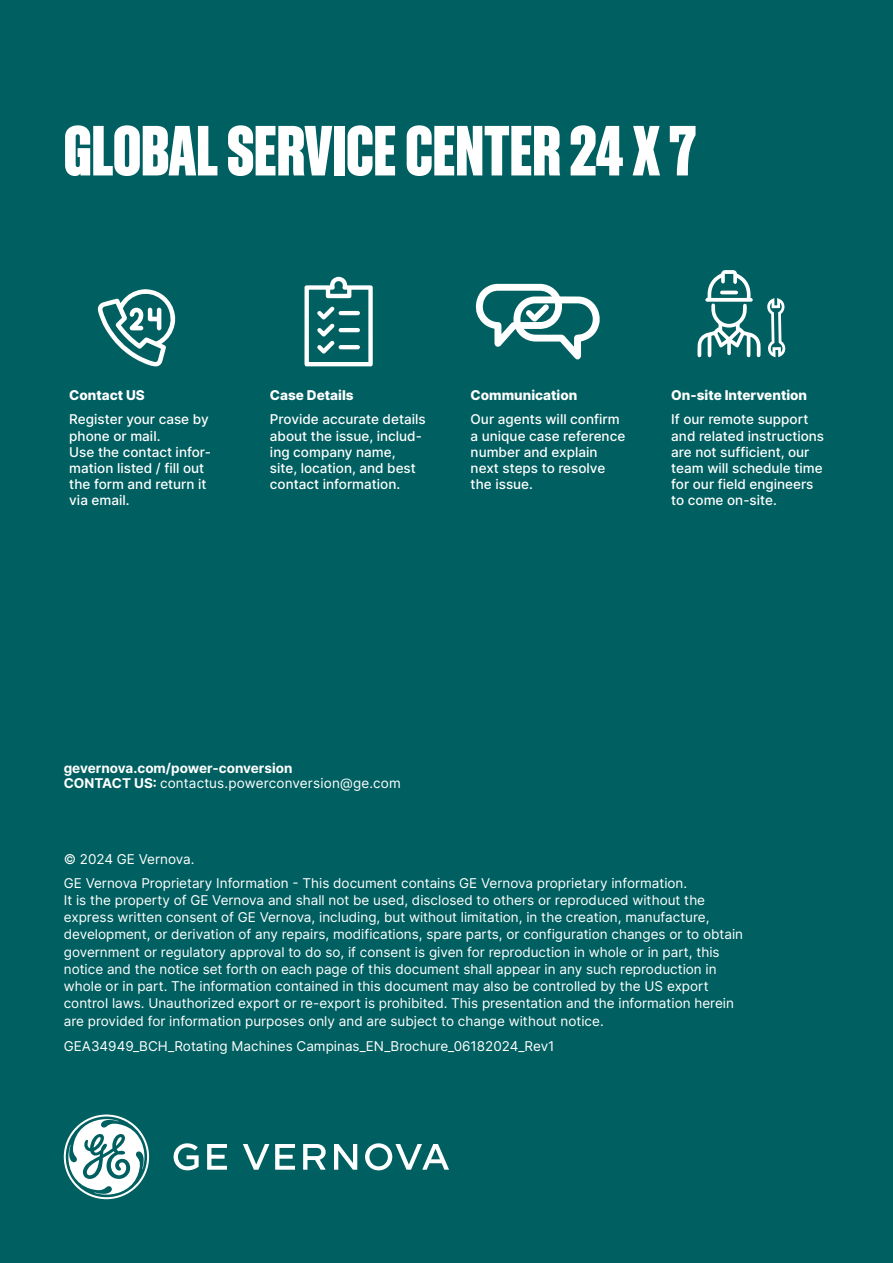
<style>
.page{position:relative;width:893px;height:1263px;background:#005f60}
.page>*{position:absolute;margin:0;border:0;box-sizing:border-box;transform-origin:0 0}
.t1{font:800 69px "Sons Condensed";color:#fff}
.t2{font:13.5px/17.2px "Inter";color:#fff}
.t3{font:500 13.5px/16.2px "Inter";color:#fff}
.t4{font:700 13.5px/15.8px "Inter";color:#fff}
.t5{font:800 13.5px "Inter";color:#fff}
.s1{font-weight:400}
</style>
<div class="page">
<svg style="left:64px;top:1114px;width:85px;height:85px"></svg>
<svg style="left:174px;top:1143px;width:25px;height:27px"></svg>
<svg style="left:207px;top:1144px;width:20px;height:26px"></svg>
<svg style="left:243px;top:1144px;width:26px;height:26px"></svg>
<svg style="left:275px;top:1144px;width:20px;height:26px"></svg>
<svg style="left:303px;top:1144px;width:23px;height:26px"></svg>
<svg style="left:334px;top:1144px;width:23px;height:26px"></svg>
<svg style="left:365px;top:1143px;width:84px;height:27px"></svg>
<svg style="left:97px;top:289px;width:78px;height:77px"></svg>
<svg style="left:304px;top:277px;width:69px;height:89px"></svg>
<svg style="left:475px;top:284px;width:125px;height:75px"></svg>
<svg style="left:697px;top:270px;width:89px;height:87px"></svg>
<h1 class="t1" style="left:64px;top:113px;width:634px">GLOBAL SERVICE CENTER 24 X 7</h1>
<p class="t5" style="left:69px;top:386px;width:77px">Contact US</p>
<p class="t3" style="left:69px;top:411px;width:143px">Register your case by phone or mail.<br>Use the contact infor&shy;mation listed / fill out the form and return it via email.</p>
<p class="t5" style="left:270px;top:386px;width:85px">Case Details</p>
<p class="t3" style="left:270px;top:411px;width:157px">Provide accurate details about the issue, includ&shy;ing company name, site, location, and best contact information.</p>
<p class="t5" style="left:471px;top:386px;width:108px">Communication</p>
<p class="t3" style="left:471px;top:411px;width:156px">Our agents will confirm a unique case reference number and explain next steps to resolve the issue.</p>
<p class="t5" style="left:671px;top:386px;width:137px">On-site Intervention</p>
<p class="t3" style="left:671px;top:411px;width:154px">If our remote support and related instructions are not sufficient, our team will schedule time for our field engineers to come on-site.</p>
<p class="t4" style="left:64px;top:759px;width:339px">gevernova.com/power-conversion<br>CONTACT US: <span class="s1">contactus.powerconversion@ge.com</span></p>
<p class="t2" style="left:64px;top:846px;width:625px;line-height:24px">© 2024 GE Vernova.<br>GE Vernova Proprietary Information - This document contains GE Vernova proprietary information.</p>
<p class="t2" style="left:64px;top:891px;width:681px">It is the property of GE Vernova and shall not be used, disclosed to others or reproduced without the express written consent of GE Vernova, including, but without limitation, in the creation, manufacture, development, or derivation of any repairs, modifications, spare parts, or configuration changes or to obtain government or regulatory approval to do so, if consent is given for reproduction in whole or in part, this notice and the notice set forth on each page of this document shall appear in any such reproduction in whole or in part. The information contained in this document may also be controlled by the US export control laws. Unauthorized export or re-export is prohibited. This presentation and the information herein are provided for information purposes only and are subject to change without notice.</p>
<p class="t2" style="left:64px;top:1037px;width:492px">GEA34949_BCH_Rotating Machines Campinas_EN_Brochure_06182024_Rev1</p>
</div>
